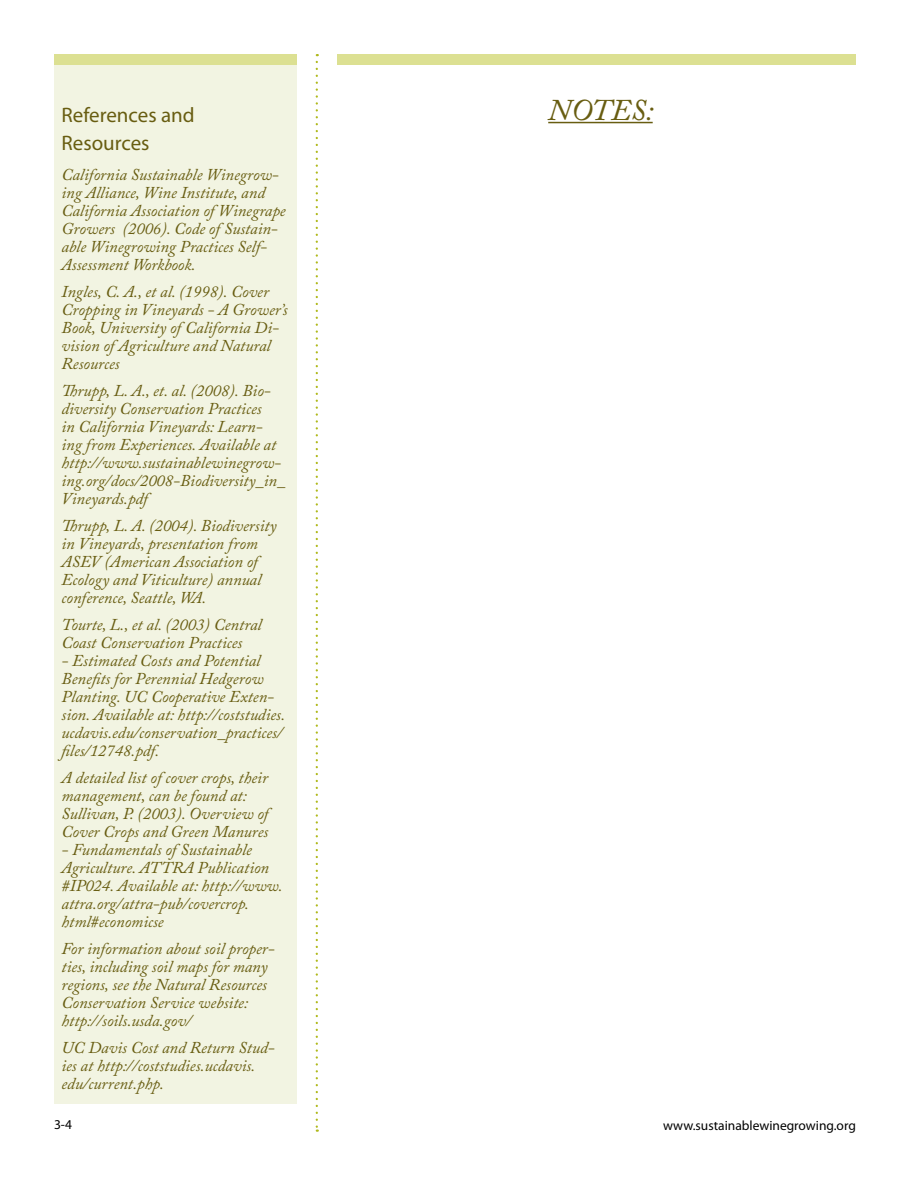
<style>
.page{position:relative;width:918px;height:1188px;background:#fff}
.page>*{position:absolute;margin:0;border:0;box-sizing:border-box;transform-origin:0 0}
.t1{font:italic 30px "Adobe Caslon Pro";color:#685d11}
.t2{font:21px/28.5px "Myriad Pro";color:#685d11}
.t3{font:italic 16.5px/18px "Adobe Caslon Pro";color:#685d11}
.t4{font:13.5px "Myriad Pro";color:#000}
</style>
<div class="page">
<div style="left:338px;top:54px;width:518px;height:10px;background:#dce092"></div>
<div style="left:54px;top:54px;width:243px;height:1050px;background:#f2f4e2"></div>
<svg style="left:316px;top:62px;width:2px;height:1070px"></svg>
<div style="left:54px;top:54px;width:243px;height:10px;background:#dce092"></div>
<hr style="left:548px;top:122px;width:105px;height:1px;background:#685d11">
<p class="t2" style="left:62px;top:100px;width:135px">References and<br>Resources</p>
<p class="t3" style="left:62px;top:165px;width:226px">California Sustainable Winegrow&shy;ing Alliance, Wine Institute, and<br>California Association of Winegrape<br>Growers (2006). Code of Sustain&shy;able Winegrowing Practices Self-<br>Assessment Workbook.</p>
<p class="t3" style="left:62px;top:282px;width:228px">Ingles, C. A., et al. (1998). Cover<br>Cropping in Vineyards - A Grower’s<br>Book, University of California Di&shy;vision of Agriculture and Natural<br>Resources</p>
<p class="t3" style="left:62px;top:381px;width:225px">Thrupp, L. A., et. al. (2008). Bio&shy;diversity Conservation Practices<br>in California Vineyards: Learn&shy;ing from Experiences. Available at http://www.sustainablewinegrow&shy;ing.org/docs/2008-Biodiversity_in_<br>Vineyards.pdf</p>
<p class="t3" style="left:62px;top:516px;width:216px">Thrupp, L. A. (2004). Biodiversity in Vineyards, presentation from<br>ASEV (American Association of<br>Ecology and Viticulture) annual conference, Seattle, WA.</p>
<p class="t3" style="left:62px;top:615px;width:202px">Tourte, L., et al. (2003) Central<br>Coast Conservation Practices</p>
<p class="t3" style="left:62px;top:651px;width:225px">- Estimated Costs and Potential Benefits for Perennial Hedgerow Planting. UC Cooperative Exten&shy;sion. Available at: http://coststudies. ucdavis.edu/conservation_practices/ files/12748.pdf.</p>
<p class="t3" style="left:62px;top:768px;width:209px">A detailed list of cover crops, their management, can be found at:<br>Sullivan, P. (2003). Overview of<br>Cover Crops and Green Manures</p>
<p class="t3" style="left:62px;top:840px;width:223px">- Fundamentals of Sustainable<br>Agriculture. ATTRA Publication #IP024. Available at: http://www. attra.org/attra-pub/covercrop. html#economicse</p>
<p class="t3" style="left:62px;top:939px;width:215px">For information about soil proper&shy;ties, including soil maps for many regions, see the Natural Resources<br>Conservation Service website: http://soils.usda.gov/</p>
<p class="t3" style="left:62px;top:1038px;width:215px">UC Davis Cost and Return Stud&shy;ies at http://coststudies.ucdavis. edu/current.php.</p>
<h1 class="t1" style="left:548px;top:92px;width:107px">NOTES:</h1>
<p class="t4" style="left:54px;top:1116px;width:19px">3-4</p>
<p class="t4" style="left:663px;top:1117px;width:194px">www.sustainablewinegrowing.org</p>
</div>
